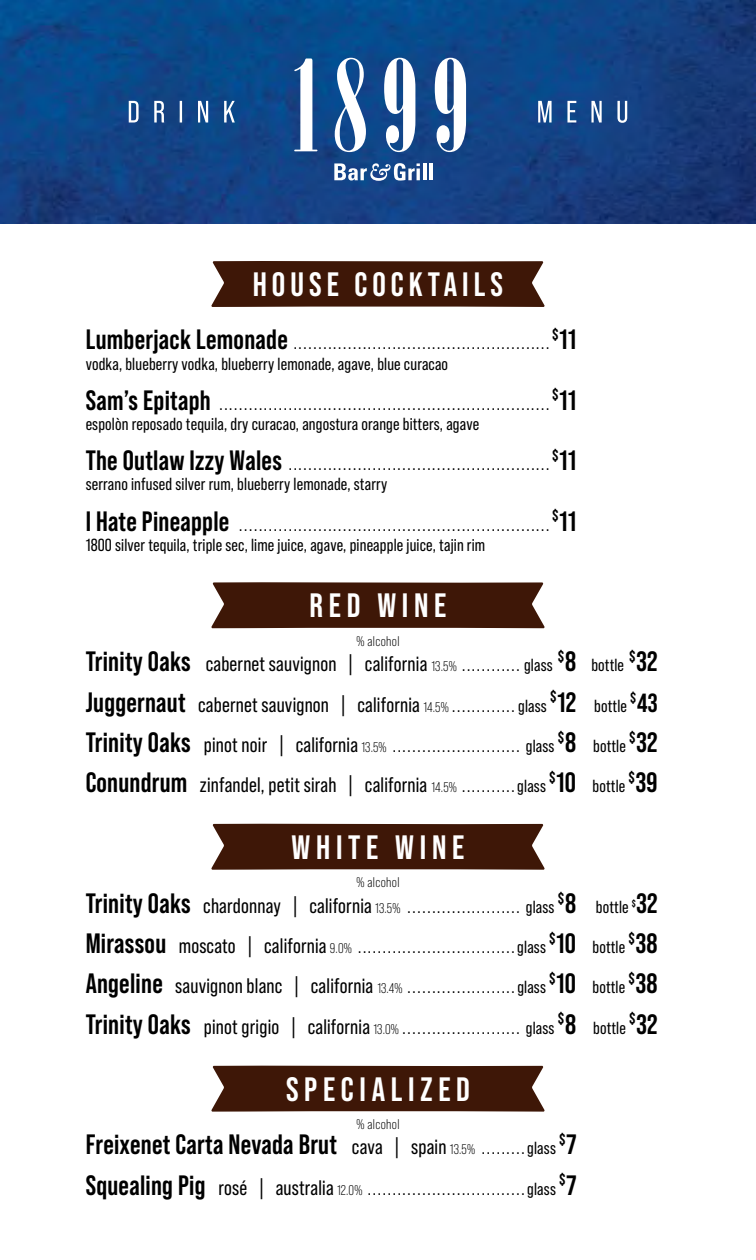
<style>
.page{position:relative;width:756px;height:1260px;background:#fff}
.page>*{position:absolute;margin:0;border:0;box-sizing:border-box;transform-origin:0 0}
.t1{font:700 33.77px "Bebas Neue Pro";letter-spacing:.17em;color:#fff}
.t2{font:700 33.77px "Bebas Neue Pro";letter-spacing:.15em;color:#fff}
.t3{font:700 28px "Bebas Neue Pro";letter-spacing:.01em;color:#000}
.t4{font:700 26.25px "Bebas Neue Pro";color:#000}
.t5{font:21px "Bebas Neue Pro";letter-spacing:.01em;color:#000}
.t6{font:17.5px "Bebas Neue Pro";letter-spacing:.01em;color:#000}
.t7{font:700 16.28px "Bebas Neue Pro";color:#000}
.t8{font:14px "Bebas Neue Pro";letter-spacing:.025em;color:#000}
.s1{font-weight:700;font-size:28px}
.s2{font-size:14px}
.s3{font-size:17.5px}
.s4{font-size:21px}
.s5{font-weight:400;font-size:21px}
.s6{font-weight:400;font-size:14px}
.s7{font-weight:400;font-size:17.5px}
.s8{font-size:28px}
</style>
<div class="page">
<img style="left:0;top:0;width:756px;height:223px">
<svg style="left:334px;top:163px;width:86px;height:18px"></svg>
<hr style="left:423px;top:163px;width:3px;height:17px;background:#fff">
<hr style="left:430px;top:163px;width:3px;height:17px;background:#fff">
<svg style="left:129px;top:58px;width:498px;height:94px;background:#336199"></svg>
<svg style="left:211px;top:261px;width:334px;height:46px;background:#472213"></svg>
<svg style="left:211px;top:582px;width:334px;height:46px;background:#482314"></svg>
<svg style="left:211px;top:824px;width:334px;height:46px;background:#482314"></svg>
<svg style="left:211px;top:1065px;width:334px;height:47px;background:#4b2718"></svg>
<h1 class="t2" style="left:253px;top:265px;width:252px">HOUSE COCKTAILS</h1>
<p class="t6" style="left:86px;top:333px;width:465px"><span class="s1">Lumberjack Lemonade</span> ....................................................</p>
<h2 class="t3" style="left:552px;top:324px;width:26px"><sup>$</sup>11</h2>
<p class="t6" style="left:86px;top:354px;width:364px">vodka, blueberry vodka, blueberry lemonade, agave, blue curacao</p>
<p class="t6" style="left:86px;top:394px;width:465px"><span class="s1">Sam’s Epitaph</span> ...................................................................</p>
<h2 class="t3" style="left:552px;top:384px;width:26px"><sup>$</sup>11</h2>
<p class="t6" style="left:86px;top:414px;width:395px">espolòn reposado tequila, dry curacao, angostura orange bitters, agave</p>
<p class="t6" style="left:86px;top:454px;width:465px"><span class="s1">The Outlaw Izzy Wales</span> .....................................................</p>
<h2 class="t3" style="left:552px;top:444px;width:26px"><sup>$</sup>11</h2>
<p class="t6" style="left:86px;top:474px;width:303px">serrano infused silver rum, blueberry lemonade, starry</p>
<p class="t6" style="left:86px;top:515px;width:465px"><span class="s1">I Hate Pineapple</span> ...............................................................</p>
<h2 class="t3" style="left:552px;top:505px;width:26px"><sup>$</sup>11</h2>
<p class="t6" style="left:86px;top:535px;width:401px">1800 silver tequila, triple sec, lime juice, agave, pineapple juice, tajin rim</p>
<h1 class="t1" style="left:310px;top:586px;width:138px">RED WINE</h1>
<p class="t8" style="left:356px;top:633px;width:45px">% alcohol</p>
<p class="t5" style="left:86px;top:652px;width:469px"><span class="s1">Trinity Oaks</span> cabernet sauvignon | california <span class="s2">13.5%</span> <span class="s3">............ glass</span></p>
<p class="t6" style="left:558px;top:655px;width:68px"><sup>$</sup><span class="s1">8</span> bottle</p>
<h2 class="t3" style="left:629px;top:646px;width:30px"><sup>$</sup>32</h2>
<p class="t5" style="left:86px;top:693px;width:463px"><span class="s1">Juggernaut</span> cabernet sauvignon | california <span class="s2">14.5%</span> <span class="s3">............. glass</span></p>
<p class="t6" style="left:550px;top:696px;width:78px"><sup>$</sup><span class="s1">12</span> bottle</p>
<h3 class="t4" style="left:630px;top:688px;width:29px"><sup>$</sup>43</h3>
<p class="t6" style="left:86px;top:736px;width:542px"><span class="s1">Trinity Oaks</span> <span class="s4">pinot noir | california</span> <span class="s2">13.5%</span> .......................... glass <sup>$</sup><span class="s1">8</span> bottle</p>
<h2 class="t3" style="left:629px;top:726px;width:30px"><sup>$</sup>32</h2>
<p class="t5" style="left:86px;top:773px;width:462px"><span class="s1">Conundrum</span> zinfandel, petit sirah | california <span class="s2">14.5%</span> <span class="s3">...........glass</span></p>
<p class="t6" style="left:549px;top:776px;width:78px"><sup>$</sup><span class="s1">10</span> bottle</p>
<h2 class="t3" style="left:629px;top:766px;width:31px"><sup>$</sup>39</h2>
<h1 class="t1" style="left:292px;top:828px;width:174px">WHITE WINE</h1>
<p class="t8" style="left:356px;top:875px;width:45px">% alcohol</p>
<p class="t6" style="left:86px;top:897px;width:552px"><span class="s1">Trinity Oaks</span> <span class="s4">chardonnay | california</span> <span class="s2">13.5%</span> ....................... glass <sup>$</sup><span class="s1">8</span> bottle <sup>$</sup></p>
<h2 class="t3" style="left:637px;top:887px;width:23px">32</h2>
<p class="t6" style="left:86px;top:937px;width:541px"><span class="s1">Mirassou</span> <span class="s4">moscato | california</span> <span class="s2">9.0%</span> ................................glass <sup>$</sup><span class="s1">10</span> bottle</p>
<h2 class="t3" style="left:628px;top:927px;width:31px"><sup>$</sup>38</h2>
<p class="t6" style="left:86px;top:977px;width:541px"><span class="s1">Angeline</span> <span class="s4">sauvignon blanc | california</span> <span class="s2">13.4%</span> ......................glass <sup>$</sup><span class="s1">10</span> bottle</p>
<h2 class="t3" style="left:628px;top:968px;width:31px"><sup>$</sup>38</h2>
<p class="t6" style="left:86px;top:1018px;width:542px"><span class="s1">Trinity Oaks</span> <span class="s4">pinot grigio | california</span> <span class="s2">13.0%</span> ........................ glass <sup>$</sup><span class="s1">8</span> bottle</p>
<h2 class="t3" style="left:629px;top:1008px;width:30px"><sup>$</sup>32</h2>
<h1 class="t1" style="left:286px;top:1070px;width:185px">SPECIALIZED</h1>
<p class="t8" style="left:356px;top:1117px;width:45px">% alcohol</p>
<h2 class="t3" style="left:86px;top:1129px;width:472px">Freixenet Carta Nevada Brut <span class="s5">cava | spain</span> <span class="s6">13.5%</span> <span class="s7">.........glass</span></h2>
<p class="t7" style="left:559px;top:1130px;width:19px">$<span class="s8">7</span></p>
<p class="t6" style="left:86px;top:1179px;width:472px"><span class="s1">Squealing Pig</span> <span class="s4">rosé | australia</span><span class="s2">12.0%</span> ................................glass</p>
<p class="t7" style="left:559px;top:1170px;width:19px">$<span class="s8">7</span></p>
</div>
